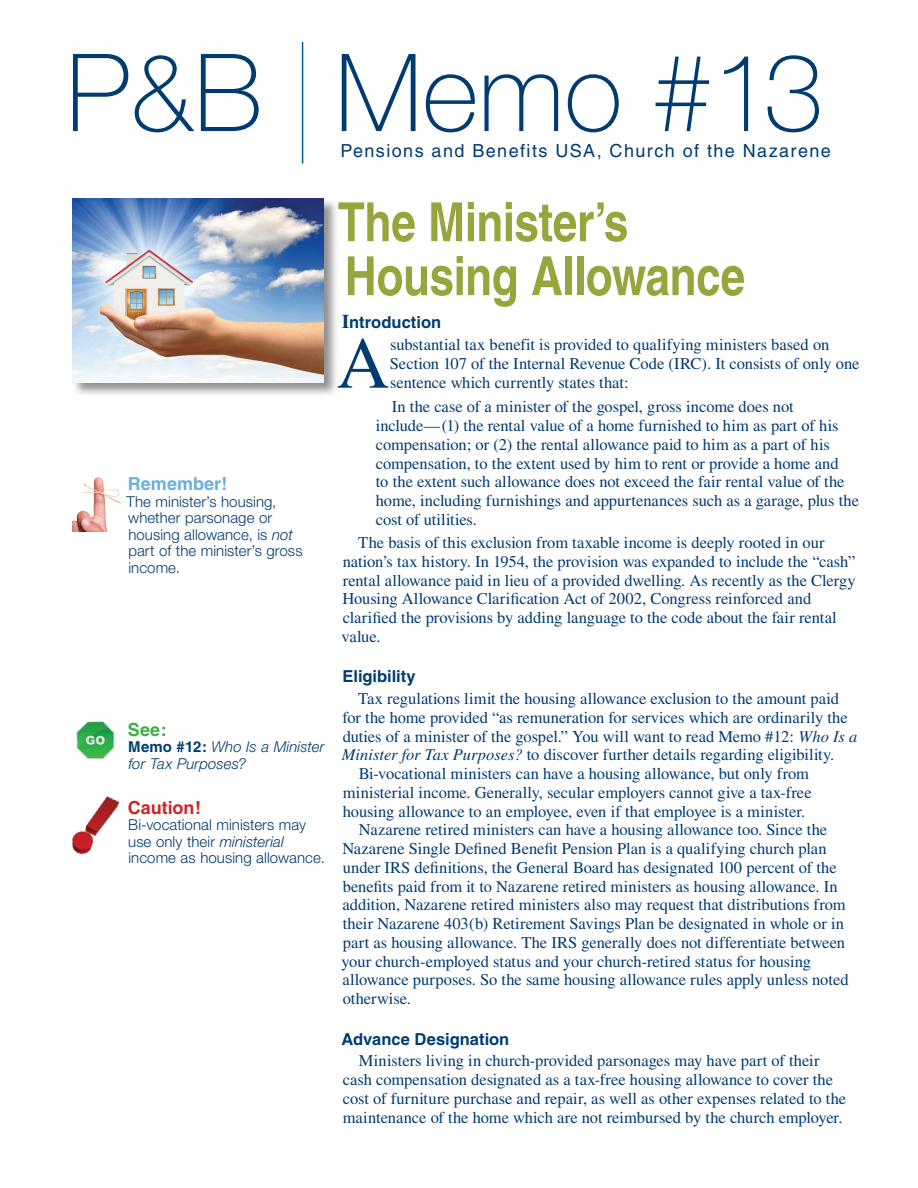
<style>
.page{position:relative;width:918px;height:1188px;background:#fff}
.page>*{position:absolute;margin:0;border:0;box-sizing:border-box;transform-origin:0 0}
.t1{font:100 108px "Helvetica Neue LT Pro";color:#003c72}
.Text_BLUE{font:73.2px "Times";color:#003c72}
.Memo_Title_GREEN{font:700 condensed 54px/54px "Helvetica";letter-spacing:-.01em;color:#97a63c}
.t2{font:18px "Helvetica";letter-spacing:.08em;color:#003c72}
.REMEMBER{font:700 18px "Helvetica";color:#69b0db}
.CAUTION{font:700 18px "Helvetica";letter-spacing:-.005em;color:#d1232a}
.SEE{font:700 18px "Helvetica";color:#40ae49}
.Indented_text_BLUE{font:16.5px/18.8px "Times";letter-spacing:-.005em;color:#003c72}
.Text_BLUE-2{font:16.5px/18.8px "Times";letter-spacing:-.005em;color:#003c72}
.Subhead_BLUE{font:700 16.5px "Helvetica";color:#003c72}
.Pull_Quote_text_BLUE{font:300 15px/16.5px "Helvetica Neue LT Pro";letter-spacing:.005em;color:#003c72}
.Memo_in_pull_quote{font:italic 300 15px/16.5px "Helvetica Neue LT Pro";letter-spacing:.005em;color:#003c72}
.s1{font-style:italic}
.s2{font-family:"Helvetica";font-weight:700;font-style:normal}
.s3{font-family:"Times";font-size:19.5px}
</style>
<div class="page">
<div style="left:71px;top:197px;width:269px;height:201px;background:#231f20;opacity:.5"></div>
<img style="left:72px;top:198px;width:252px;height:184px">
<img style="left:72px;top:477px;width:49px;height:54px">
<img style="left:76px;top:721px;width:39px;height:38px">
<img style="left:72px;top:796px;width:48px;height:58px">
<hr style="left:302px;top:42px;width:1px;height:122px;background:#006089">
<h1 class="t1" style="left:66px;top:29px;width:197px">P&amp;B</h1>
<p class="t1" style="left:335px;top:29px;width:490px">Memo #13</p>
<p class="t2" style="left:340px;top:140px;width:492px">Pensions and Benefits USA, Church of the Nazarene</p>
<p class="REMEMBER" style="left:128px;top:473px;width:101px">Remember!</p>
<p class="Pull_Quote_text_BLUE" style="left:127px;top:493px;width:178px">The minister’s housing, whether parsonage or housing allowance, is <span class="s1">not </span>part of the minister’s gross income.</p>
<p class="SEE" style="left:128px;top:719px;width:40px">See:</p>
<p class="Memo_in_pull_quote" style="left:128px;top:739px;width:198px"><span class="s2">Memo #12:</span> Who Is a Minister for Tax Purposes?</p>
<p class="CAUTION" style="left:128px;top:796px;width:75px">Caution!</p>
<p class="Pull_Quote_text_BLUE" style="left:128px;top:816px;width:198px">Bi-vocational ministers may use only their <span class="s1">ministerial </span>income as housing allowance.</p>
<p class="Memo_Title_GREEN" style="left:338px;top:194px;width:409px">The Minister’s<br>Housing Allowance</p>
<p class="Subhead_BLUE" style="left:342px;top:313px;width:101px"><span class="s3">I</span>ntroduction</p>
<p class="Text_BLUE" style="left:337px;top:322px;width:54px">A</p>
<p class="Text_BLUE-2" style="left:390px;top:335px;width:471px">substantial tax benefit is provided to qualifying ministers based on<br>Section 107 of the Internal Revenue Code (IRC). It consists of only one sentence which currently states that:</p>
<p class="Indented_text_BLUE" style="left:376px;top:397px;width:485px;text-indent:16px">In the case of a minister of the gospel, gross income does not include—(1) the rental value of a home furnished to him as part of his compensation; or (2) the rental allowance paid to him as a part of his compensation, to the extent used by him to rent or provide a home and<br>to the extent such allowance does not exceed the fair rental value of the home, including furnishings and appurtenances such as a garage, plus the cost of utilities.</p>
<p class="Indented_text_BLUE" style="left:342px;top:533px;width:516px;text-indent:17px">The basis of this exclusion from taxable income is deeply rooted in our nation’s tax history. In 1954, the provision was expanded to include the “cash” rental allowance paid in lieu of a provided dwelling. As recently as the Clergy Housing Allowance Clarification Act of 2002, Congress reinforced and clarified the provisions by adding language to the code about the fair rental value.</p>
<p class="Subhead_BLUE" style="left:343px;top:667px;width:75px">Eligibility</p>
<p class="Indented_text_BLUE" style="left:342px;top:689px;width:517px;text-indent:16px">Tax regulations limit the housing allowance exclusion to the amount paid for the home provided “as remuneration for services which are ordinarily the duties of a minister of the gospel.” You will want to read Memo #12: <span class="s1">Who Is a Minister for Tax Purposes?</span> to discover further details regarding eligibility.</p>
<p class="Indented_text_BLUE" style="left:343px;top:764px;width:471px;text-indent:16px">Bi-vocational ministers can have a housing allowance, but only from ministerial income. Generally, secular employers cannot give a tax-free housing allowance to an employee, even if that employee is a minister.</p>
<p class="Indented_text_BLUE" style="left:342px;top:820px;width:509px;text-indent:17px">Nazarene retired ministers can have a housing allowance too. Since the Nazarene Single Defined Benefit Pension Plan is a qualifying church plan under IRS definitions, the General Board has designated 100 percent of the benefits paid from it to Nazarene retired ministers as housing allowance. In addition, Nazarene retired ministers also may request that distributions from their Nazarene 403(b) Retirement Savings Plan be designated in whole or in part as housing allowance. The IRS generally does not differentiate between your church-employed status and your church-retired status for housing allowance purposes. So the same housing allowance rules apply unless noted otherwise.</p>
<p class="Subhead_BLUE" style="left:342px;top:1029px;width:169px">Advance Designation</p>
<p class="Indented_text_BLUE" style="left:343px;top:1051px;width:505px;text-indent:16px">Ministers living in church-provided parsonages may have part of their cash compensation designated as a tax-free housing allowance to cover the cost of furniture purchase and repair, as well as other expenses related to the maintenance of the home which are not reimbursed by the church employer.</p>
</div>
